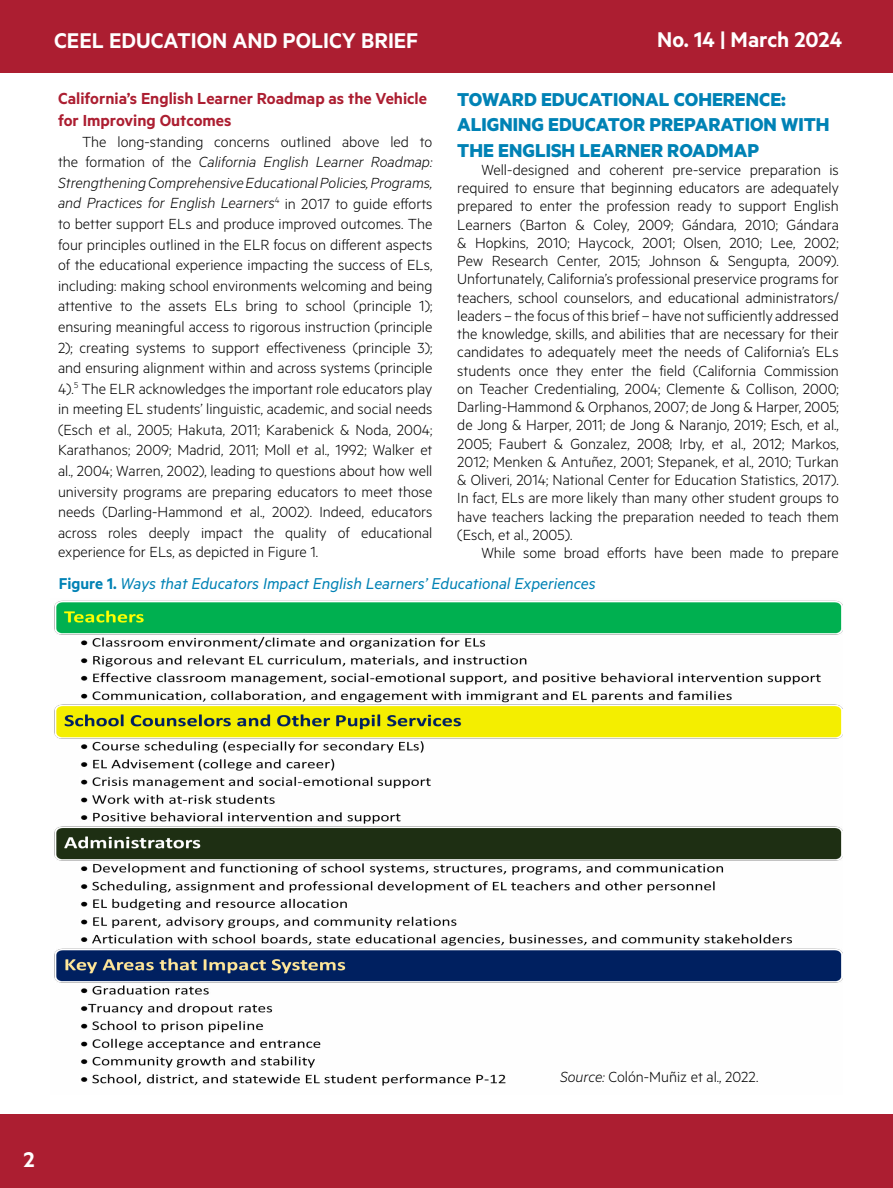
<style>
.page{position:relative;width:893px;height:1188px;background:#fff}
.page>*{position:absolute;margin:0;border:0;box-sizing:border-box;transform-origin:0 0}
.t1{font:600 24px "Metric";color:#fff}
.t2{font:700 21px/25.5px "Metric";color:#0082b5}
.t3{font:600 18px/22.6px "Metric";color:#ac1e31}
.t4{font:italic 17.7px "Metric";color:#0082b5}
.t5{font:300 16.5px/18.3px "Metric";color:#000;text-align:justify}
.s1{font-style:italic}
.s2{font-weight:600;font-style:normal}
</style>
<div class="page">
<div style="left:0;top:1115px;width:892px;height:73px;background:#ac1e31"></div>
<img style="left:54px;top:600px;width:787px;height:486px">
<div style="left:0;top:0;width:892px;height:72px;background:#ac1e31"></div>
<h1 class="t1" style="left:54px;top:26px;width:365px">CEEL EDUCATION AND POLICY BRIEF</h1>
<h1 class="t1" style="left:657px;top:26px;width:186px">No. 14 | March 2024</h1>
<p class="t3" style="left:58px;top:86px;width:370px">California’s English Learner Roadmap as the Vehicle for Improving Outcomes</p>
<p class="t5" style="left:58px;top:131px;width:376px;line-height:20.5px;text-indent:24px">The long-standing concerns outlined above led to the formation of the <span class="s1">California English Learner Roadmap:<br>Strengthening Comprehensive Educational Policies, Programs, and Practices for English Learners</span><sup>4</sup> in 2017 to guide efforts to better support ELs and produce improved outcomes. The four principles outlined in the ELR focus on different aspects of the educational experience impacting the success of ELs, including: making school environments welcoming and being attentive to the assets ELs bring to school (principle 1); ensuring meaningful access to rigorous instruction (principle 2); creating systems to support effectiveness (principle 3); and ensuring alignment within and across systems (principle 4).<sup>5</sup> The ELR acknowledges the important role educators play in meeting EL students’ linguistic, academic, and social needs (Esch et al., 2005; Hakuta, 2011; Karabenick &amp; Noda, 2004; Karathanos; 2009; Madrid, 2011; Moll et al., 1992; Walker et al., 2004; Warren, 2002), leading to questions about how well university programs are preparing educators to meet those needs (Darling-Hammond et al., 2002). Indeed, educators across roles deeply impact the quality of educational</p>
<p class="t5" style="left:58px;top:542px;width:261px">experience for ELs, as depicted in Figure 1.</p>
<p class="t2" style="left:457px;top:86px;width:373px">TOWARD EDUCATIONAL COHERENCE:<br>ALIGNING EDUCATOR PREPARATION WITH<br>THE ENGLISH LEARNER ROADMAP</p>
<p class="t5" style="left:457px;top:160px;width:383px;text-indent:24px">Well-designed and coherent pre-service preparation is required to ensure that beginning educators are adequately prepared to enter the profession ready to support English Learners (Barton &amp; Coley, 2009; Gándara, 2010; Gándara &amp; Hopkins, 2010; Haycock, 2001; Olsen, 2010; Lee, 2002; Pew Research Center, 2015; Johnson &amp; Sengupta, 2009).<br>Unfortunately, California’s professional preservice programs for teachers, school counselors, and educational administrators/ leaders – the focus of this brief – have not sufficiently addressed the knowledge, skills, and abilities that are necessary for their candidates to adequately meet the needs of California’s ELs students once they enter the field (California Commission on Teacher Credentialing, 2004; Clemente &amp; Collison, 2000; Darling-Hammond &amp; Orphanos, 2007; de Jong &amp; Harper, 2005; de Jong &amp; Harper, 2011; de Jong &amp; Naranjo, 2019; Esch, et al., 2005; Faubert &amp; Gonzalez, 2008; Irby, et al., 2012; Markos, 2012; Menken &amp; Antuñez, 2001; Stepanek, et al., 2010; Turkan &amp; Oliveri, 2014; National Center for Education Statistics, 2017).<br>In fact, ELs are more likely than many other student groups to have teachers lacking the preparation needed to teach them (Esch, et al., 2005).</p>
<p class="t5" style="left:481px;top:543px;width:359px">While some broad efforts have been made to prepare</p>
<p class="t4" style="left:59px;top:573px;width:538px"><span class="s2">Figure 1.</span> Ways that Educators Impact English Learners’ Educational Experiences</p>
<h1 class="t1" style="left:24px;top:1145px;width:13px">2</h1>
<p class="t5" style="left:559px;top:1067px;width:200px"><span class="s1">Source:</span> Colón-Muñiz et al., 2022.</p>
</div>
